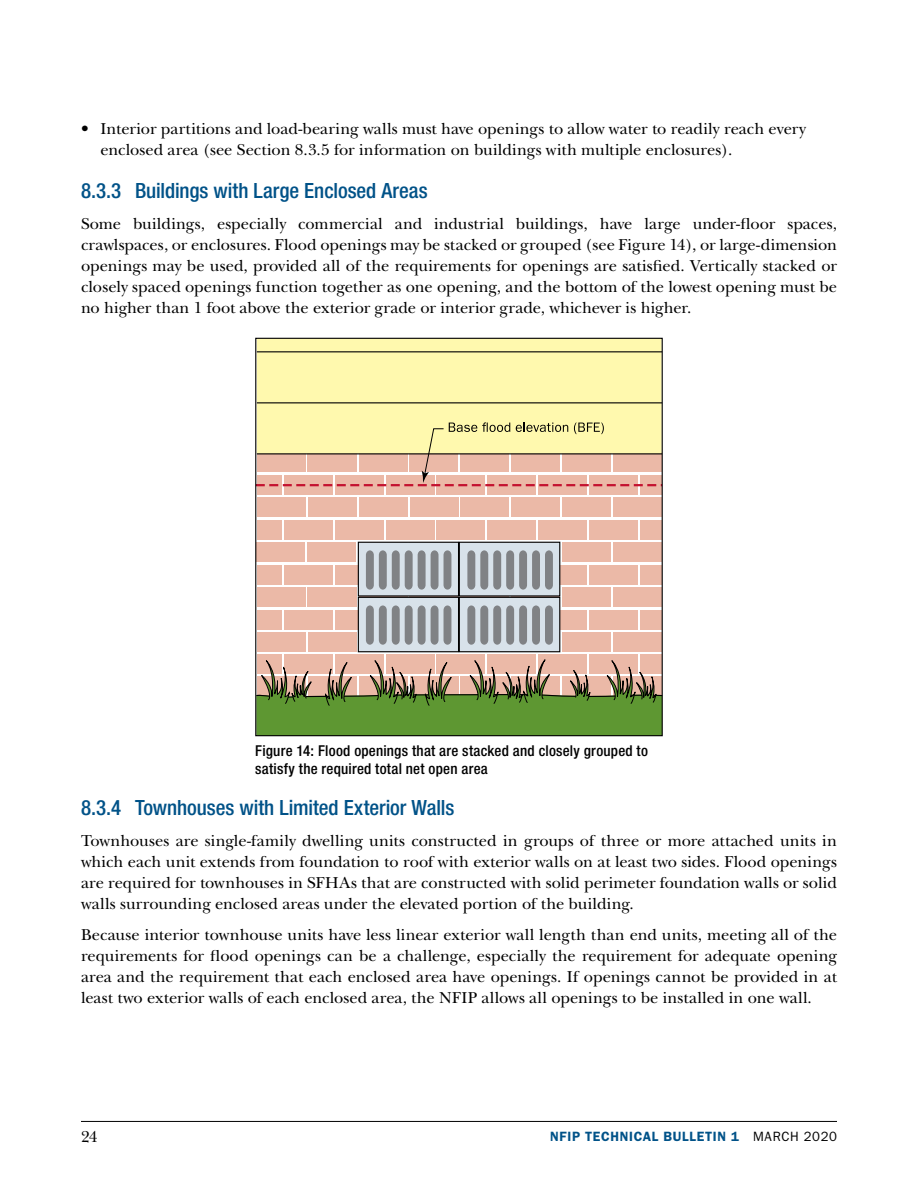
<style>
.page{position:relative;width:918px;height:1188px;background:#fff}
.page>*{position:absolute;margin:0;border:0;box-sizing:border-box;transform-origin:0 0}
.t1{font:500 condensed 21px "Helvetica Neue LT Std";letter-spacing:-.005em;color:#005288}
.Body{font:16.5px/21px "New Baskerville";color:#000;text-align:justify}
.t2{font:500 condensed 15px/18px "Helvetica Neue LT Std";letter-spacing:.015em;color:#000}
.t3{font:600 13.5px "ITC Franklin Gothic Std";letter-spacing:.055em;color:#005288}
.s1{font-weight:400;color:#000}
</style>
<div class="page">
<hr style="left:81px;top:1121px;width:756px;height:1px;background:#000">
<div style="left:257px;top:654px;width:24px;height:20px;background:#ebb9a7"></div>
<div style="left:284px;top:654px;width:48px;height:20px;background:#ebb9a7"></div>
<div style="left:335px;top:654px;width:48px;height:20px;background:#ebb9a7"></div>
<div style="left:386px;top:654px;width:48px;height:20px;background:#ebb9a7"></div>
<div style="left:437px;top:654px;width:48px;height:20px;background:#ebb9a7"></div>
<div style="left:488px;top:654px;width:48px;height:20px;background:#ebb9a7"></div>
<div style="left:539px;top:654px;width:48px;height:20px;background:#ebb9a7"></div>
<div style="left:589px;top:654px;width:49px;height:20px;background:#ebb9a7"></div>
<div style="left:640px;top:654px;width:22px;height:20px;background:#ebb9a7"></div>
<div style="left:257px;top:632px;width:49px;height:20px;background:#ebb9a7"></div>
<div style="left:308px;top:632px;width:49px;height:20px;background:#ebb9a7"></div>
<div style="left:563px;top:632px;width:48px;height:20px;background:#ebb9a7"></div>
<div style="left:614px;top:632px;width:48px;height:20px;background:#ebb9a7"></div>
<div style="left:257px;top:610px;width:24px;height:19px;background:#ebb9a7"></div>
<div style="left:284px;top:610px;width:48px;height:19px;background:#ebb9a7"></div>
<div style="left:335px;top:610px;width:48px;height:19px;background:#ebb9a7"></div>
<div style="left:539px;top:610px;width:48px;height:19px;background:#ebb9a7"></div>
<div style="left:589px;top:610px;width:49px;height:19px;background:#ebb9a7"></div>
<div style="left:640px;top:610px;width:22px;height:19px;background:#ebb9a7"></div>
<div style="left:257px;top:587px;width:49px;height:20px;background:#ebb9a7"></div>
<div style="left:308px;top:587px;width:49px;height:20px;background:#ebb9a7"></div>
<div style="left:563px;top:587px;width:48px;height:20px;background:#ebb9a7"></div>
<div style="left:614px;top:587px;width:48px;height:20px;background:#ebb9a7"></div>
<div style="left:257px;top:565px;width:24px;height:20px;background:#ebb9a7"></div>
<div style="left:284px;top:565px;width:48px;height:20px;background:#ebb9a7"></div>
<div style="left:335px;top:565px;width:48px;height:20px;background:#ebb9a7"></div>
<div style="left:539px;top:565px;width:48px;height:20px;background:#ebb9a7"></div>
<div style="left:589px;top:565px;width:49px;height:20px;background:#ebb9a7"></div>
<div style="left:640px;top:565px;width:22px;height:20px;background:#ebb9a7"></div>
<div style="left:257px;top:542px;width:48px;height:20px;background:#ebb9a7"></div>
<div style="left:308px;top:542px;width:48px;height:20px;background:#ebb9a7"></div>
<div style="left:563px;top:542px;width:48px;height:20px;background:#ebb9a7"></div>
<div style="left:614px;top:542px;width:48px;height:20px;background:#ebb9a7"></div>
<div style="left:257px;top:520px;width:24px;height:20px;background:#ebb9a7"></div>
<div style="left:284px;top:520px;width:48px;height:20px;background:#ebb9a7"></div>
<div style="left:335px;top:520px;width:48px;height:20px;background:#ebb9a7"></div>
<div style="left:386px;top:520px;width:48px;height:20px;background:#ebb9a7"></div>
<div style="left:437px;top:520px;width:48px;height:20px;background:#ebb9a7"></div>
<div style="left:488px;top:520px;width:48px;height:20px;background:#ebb9a7"></div>
<div style="left:539px;top:520px;width:48px;height:20px;background:#ebb9a7"></div>
<div style="left:589px;top:520px;width:49px;height:20px;background:#ebb9a7"></div>
<div style="left:640px;top:520px;width:22px;height:20px;background:#ebb9a7"></div>
<div style="left:257px;top:497px;width:49px;height:20px;background:#ebb9a7"></div>
<div style="left:308px;top:497px;width:49px;height:20px;background:#ebb9a7"></div>
<div style="left:359px;top:497px;width:49px;height:20px;background:#ebb9a7"></div>
<div style="left:410px;top:497px;width:48px;height:20px;background:#ebb9a7"></div>
<div style="left:461px;top:497px;width:48px;height:20px;background:#ebb9a7"></div>
<div style="left:512px;top:497px;width:48px;height:20px;background:#ebb9a7"></div>
<div style="left:563px;top:497px;width:48px;height:20px;background:#ebb9a7"></div>
<div style="left:614px;top:497px;width:48px;height:20px;background:#ebb9a7"></div>
<div style="left:257px;top:475px;width:24px;height:20px;background:#ebb9a7"></div>
<div style="left:284px;top:475px;width:48px;height:20px;background:#ebb9a7"></div>
<div style="left:335px;top:475px;width:48px;height:20px;background:#ebb9a7"></div>
<div style="left:386px;top:475px;width:48px;height:20px;background:#ebb9a7"></div>
<div style="left:437px;top:475px;width:48px;height:20px;background:#ebb9a7"></div>
<div style="left:488px;top:475px;width:48px;height:20px;background:#ebb9a7"></div>
<div style="left:539px;top:475px;width:48px;height:20px;background:#ebb9a7"></div>
<div style="left:589px;top:475px;width:49px;height:20px;background:#ebb9a7"></div>
<div style="left:640px;top:475px;width:22px;height:20px;background:#ebb9a7"></div>
<div style="left:257px;top:340px;width:404px;height:82px;background:#fff9ae"></div>
<svg style="left:257px;top:657px;width:404px;height:77px"></svg>
<hr style="left:257px;top:402px;width:405px;height:1px;background:#000">
<hr style="left:257px;top:351px;width:405px;height:1px;background:#000">
<div style="left:459px;top:597px;width:101px;height:55px;background:#d8e2ea;border:1px solid #000"></div>
<svg style="left:467px;top:605px;width:86px;height:40px"></svg>
<div style="left:459px;top:542px;width:101px;height:55px;background:#d8e2ea;border:1px solid #000"></div>
<svg style="left:467px;top:550px;width:86px;height:40px"></svg>
<div style="left:358px;top:597px;width:101px;height:55px;background:#d8e2ea;border:1px solid #000"></div>
<svg style="left:366px;top:605px;width:85px;height:40px"></svg>
<div style="left:358px;top:542px;width:101px;height:55px;background:#d8e2ea;border:1px solid #000"></div>
<svg style="left:366px;top:550px;width:85px;height:40px"></svg>
<svg style="left:257px;top:422px;width:404px;height:64px"></svg>
<p class="Body" style="left:100px;top:118px;width:707px;text-indent:-19px">• Interior partitions and load-bearing walls must have openings to allow water to readily reach every enclosed area (see Section 8.3.5 for information on buildings with multiple enclosures).</p>
<h4 class="t1" style="left:81px;top:178px;width:348px">8.3.3 Buildings with Large Enclosed Areas</h4>
<p class="Body" style="left:81px;top:213px;width:758px">Some buildings, especially commercial and industrial buildings, have large under-floor spaces, crawlspaces, or enclosures. Flood openings may be stacked or grouped (see Figure 14), or large-dimension openings may be used, provided all of the requirements for openings are satisfied. Vertically stacked or closely spaced openings function together as one opening, and the bottom of the lowest opening must be no higher than 1 foot above the exterior grade or interior grade, whichever is higher.</p>
<p class="t2" style="left:255px;top:741px;width:394px">Figure 14: Flood openings that are stacked and closely grouped to satisfy the required total net open area</p>
<h4 class="t1" style="left:81px;top:795px;width:375px">8.3.4 Townhouses with Limited Exterior Walls</h4>
<p class="Body" style="left:81px;top:830px;width:758px">Townhouses are single-family dwelling units constructed in groups of three or more attached units in which each unit extends from foundation to roof with exterior walls on at least two sides. Flood openings are required for townhouses in SFHAs that are constructed with solid perimeter foundation walls or solid walls surrounding enclosed areas under the elevated portion of the building.</p>
<p class="Body" style="left:81px;top:924px;width:758px">Because interior townhouse units have less linear exterior wall length than end units, meeting all of the requirements for flood openings can be a challenge, especially the requirement for adequate opening area and the requirement that each enclosed area have openings. If openings cannot be provided in at least two exterior walls of each enclosed area, the NFIP allows all openings to be installed in one wall.</p>
<p class="Body" style="left:81px;top:1126px;width:18px">24</p>
<p class="t3" style="left:550px;top:1129px;width:288px">NFIP TECHNICAL BULLETIN 1 <span class="s1">MARCH 2020</span></p>
</div>
